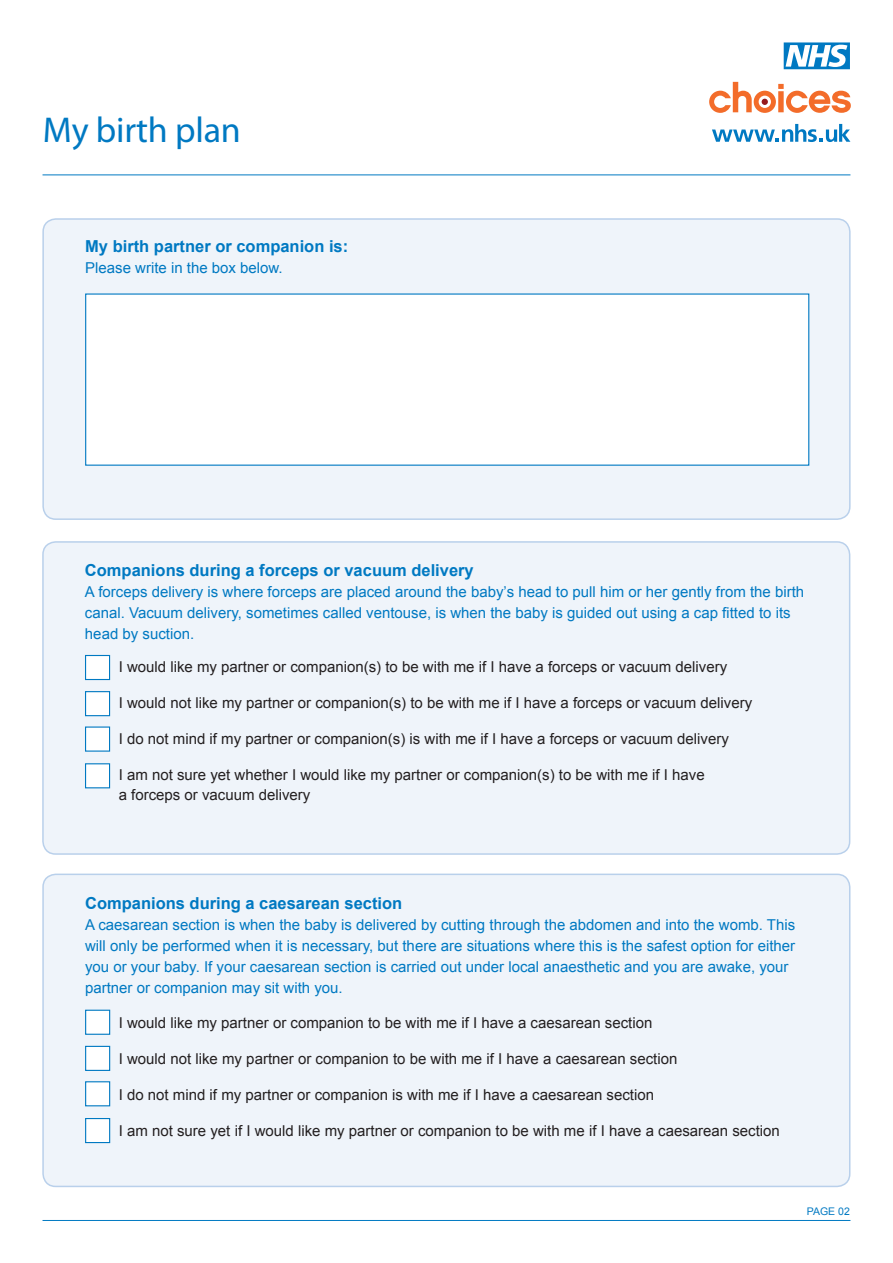
<style>
.page{position:relative;width:893px;height:1263px;background:#fff}
.page>*{position:absolute;margin:0;border:0;box-sizing:border-box;transform-origin:0 0}
.t1{font:36px "Myriad Pro";letter-spacing:-.005em;color:#0079c2}
.t2{font:700 16.5px "Arial";color:#0079c2}
.t3{font:15px "Arial";color:#231f20}
.t4{font:15px/21px "Arial";color:#0079c2}
.t5{font:10.5px "Arial";color:#0079c2}
</style>
<div class="page">
<div style="left:43px;top:542px;width:807px;height:312px;background:#eff4fa;border-radius:13px"></div>
<div style="left:42px;top:541px;width:808px;height:314px;border:2px solid #b9d0eb;border-radius:13px"></div>
<div style="left:43px;top:874px;width:807px;height:312px;background:#eff4fa;border-radius:13px"></div>
<div style="left:42px;top:873px;width:808px;height:314px;border:2px solid #b9d0eb;border-radius:13px"></div>
<div style="left:85px;top:655px;width:25px;height:25px;background:#fff;border:1px solid #0079c2"></div>
<div style="left:85px;top:691px;width:25px;height:25px;background:#fff;border:1px solid #0079c2"></div>
<div style="left:85px;top:726px;width:25px;height:26px;background:#fff;border:1px solid #0079c2"></div>
<div style="left:85px;top:763px;width:25px;height:25px;background:#fff;border:1px solid #0079c2"></div>
<hr style="left:43px;top:1220px;width:807px;height:1px;background:#0079c2">
<hr style="left:43px;top:175px;width:807px;height:1px;background:#0079c2">
<div style="left:85px;top:1010px;width:25px;height:25px;background:#fff;border:1px solid #0079c2"></div>
<div style="left:85px;top:1046px;width:25px;height:25px;background:#fff;border:1px solid #0079c2"></div>
<div style="left:85px;top:1081px;width:25px;height:25px;background:#fff;border:1px solid #0079c2"></div>
<div style="left:85px;top:1118px;width:25px;height:25px;background:#fff;border:1px solid #0079c2"></div>
<svg style="left:712px;top:124px;width:138px;height:18px"></svg>
<svg style="left:709px;top:82px;width:142px;height:31px"></svg>
<svg style="left:784px;top:42px;width:66px;height:27px"></svg>
<div style="left:43px;top:219px;width:807px;height:300px;background:#eff4fa;border-radius:13px"></div>
<div style="left:42px;top:218px;width:809px;height:302px;border:2px solid #b9d0eb;border-radius:13px"></div>
<div style="left:85px;top:293px;width:724px;height:173px;background:#fff"></div>
<p class="t1" style="left:43px;top:107px;width:199px">My birth plan</p>
<p class="t2" style="left:85px;top:235px;width:265px">My birth partner or companion is:</p>
<p class="t4" style="left:85px;top:257px;width:199px">Please write in the box below.</p>
<p class="t2" style="left:85px;top:559px;width:390px">Companions during a forceps or vacuum delivery</p>
<p class="t4" style="left:85px;top:581px;width:721px">A forceps delivery is where forceps are placed around the baby’s head to pull him or her gently from the birth canal. Vacuum delivery, sometimes called ventouse, is when the baby is guided out using a cap fitted to its head by suction.</p>
<p class="t3" style="left:119px;top:657px;width:610px">I would like my partner or companion(s) to be with me if I have a forceps or vacuum delivery</p>
<p class="t3" style="left:119px;top:693px;width:635px">I would not like my partner or companion(s) to be with me if I have a forceps or vacuum delivery</p>
<p class="t3" style="left:119px;top:729px;width:612px">I do not mind if my partner or companion(s) is with me if I have a forceps or vacuum delivery</p>
<p class="t3" style="left:119px;top:765px;width:588px">I am not sure yet whether I would like my partner or companion(s) to be with me if I have</p>
<p class="t3" style="left:119px;top:785px;width:193px">a forceps or vacuum delivery</p>
<p class="t2" style="left:85px;top:892px;width:319px">Companions during a caesarean section</p>
<p class="t4" style="left:85px;top:914px;width:712px">A caesarean section is when the baby is delivered by cutting through the abdomen and into the womb. This will only be performed when it is necessary, but there are situations where this is the safest option for either you or your baby. If your caesarean section is carried out under local anaesthetic and you are awake, your partner or companion may sit with you.</p>
<p class="t3" style="left:119px;top:1013px;width:535px">I would like my partner or companion to be with me if I have a caesarean section</p>
<p class="t3" style="left:119px;top:1049px;width:560px">I would not like my partner or companion to be with me if I have a caesarean section</p>
<p class="t3" style="left:119px;top:1085px;width:537px">I do not mind if my partner or companion is with me if I have a caesarean section</p>
<p class="t3" style="left:119px;top:1121px;width:663px">I am not sure yet if I would like my partner or companion to be with me if I have a caesarean section</p>
<p class="t5" style="left:807px;top:1205px;width:44px">PAGE 02</p>
</div>
